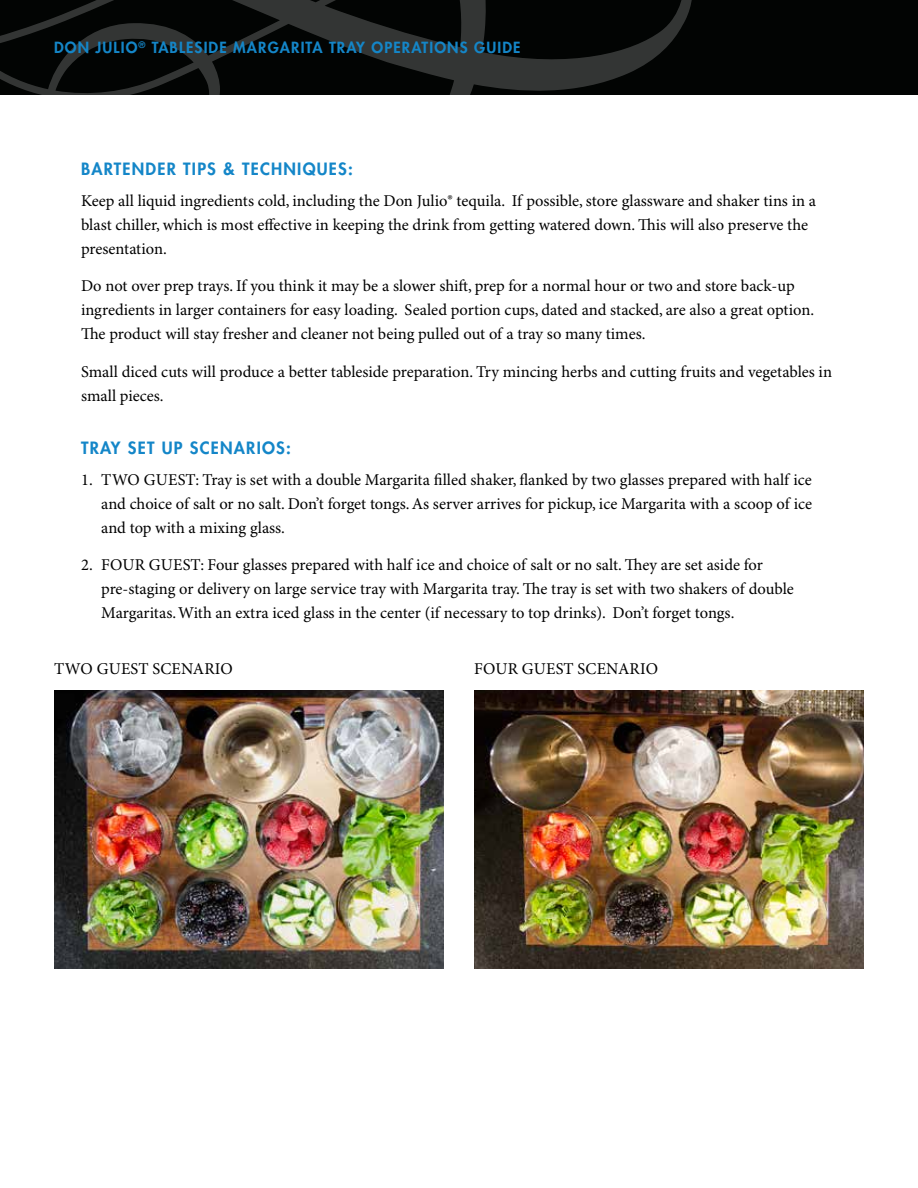
<style>
.page{position:relative;width:918px;height:1188px;background:#fff}
.page>*{position:absolute;margin:0;border:0;box-sizing:border-box;transform-origin:0 0}
.t1{font:16.5px/24px "Minion Pro";color:#000}
.t2{font:800 16.5px "Futura";letter-spacing:.075em;color:#1486c8}
.t3{font:800 15px "Futura";letter-spacing:.075em;color:#1486c8}
</style>
<div class="page">
<div style="left:0;top:0;width:918px;height:94px;background:#020403"></div>
<svg style="left:0;top:0;width:692px;height:94px"></svg>
<img style="left:54px;top:690px;width:390px;height:279px">
<img style="left:474px;top:690px;width:390px;height:279px">
<p class="t3" style="left:54px;top:38px;width:468px">DON JULIO<sup>®</sup> TABLESIDE MARGARITA TRAY OPERATIONS GUIDE</p>
<p class="t2" style="left:81px;top:158px;width:273px">BARTENDER TIPS &amp; TECHNIQUES:</p>
<p class="t1" style="left:81px;top:189px;width:737px">Keep all liquid ingredients cold, including the Don Julio® tequila. If possible, store glassware and shaker tins in a blast chiller, which is most effective in keeping the drink from getting watered down. This will also preserve the presentation.</p>
<p class="t1" style="left:81px;top:275px;width:735px">Do not over prep trays. If you think it may be a slower shift, prep for a normal hour or two and store back-up ingredients in larger containers for easy loading. Sealed portion cups, dated and stacked, are also a great option.<br>The product will stay fresher and cleaner not being pulled out of a tray so many times.</p>
<p class="t1" style="left:81px;top:360px;width:753px">Small diced cuts will produce a better tableside preparation. Try mincing herbs and cutting fruits and vegetables in small pieces.</p>
<p class="t2" style="left:81px;top:437px;width:211px">TRAY SET UP SCENARIOS:</p>
<p class="t1" style="left:101px;top:468px;width:713px;text-align:justify;text-indent:-20px">1. TWO GUEST: Tray is set with a double Margarita filled shaker, flanked by two glasses prepared with half ice and choice of salt or no salt. Don’t forget tongs. As server arrives for pickup, ice Margarita with a scoop of ice and top with a mixing glass.</p>
<p class="t1" style="left:101px;top:554px;width:694px;text-indent:-20px">2. FOUR GUEST: Four glasses prepared with half ice and choice of salt or no salt. They are set aside for pre-staging or delivery on large service tray with Margarita tray. The tray is set with two shakers of double<br>Margaritas. With an extra iced glass in the center (if necessary to top drinks). Don’t forget tongs.</p>
<p class="t1" style="left:54px;top:657px;width:180px">TWO GUEST SCENARIO</p>
<p class="t1" style="left:474px;top:657px;width:185px">FOUR GUEST SCENARIO</p>
</div>
